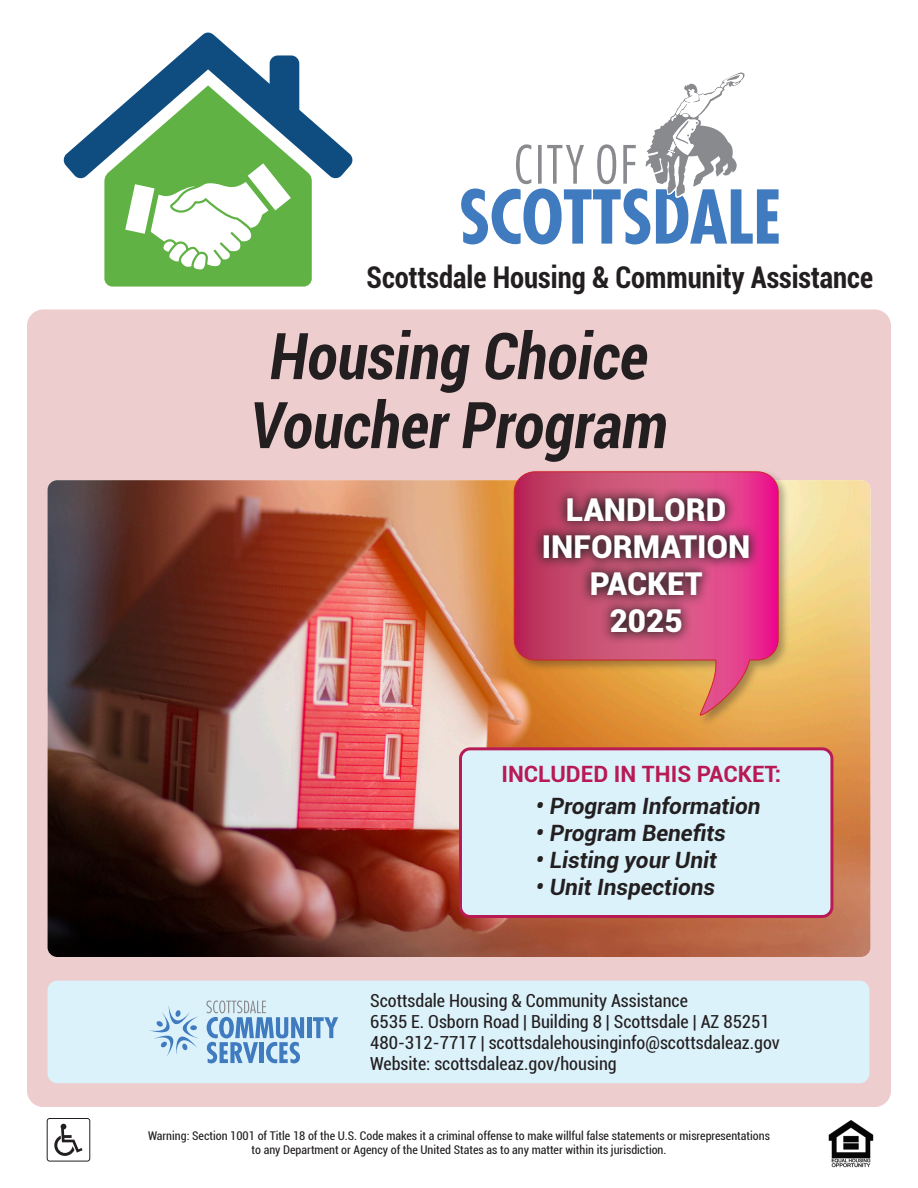
<style>
.page{position:relative;width:918px;height:1188px;background:#fff}
.page>*{position:absolute;margin:0;border:0;box-sizing:border-box;transform-origin:0 0}
.t1{font:italic 700 condensed 64.5px "Roboto";color:#231f20;scale:.95 1}
.t2{font:900 31.5px/37.2px "Roboto";color:#fff;text-align:center}
.t3{font:700 condensed 30px "Roboto";color:#231f20;scale:.95 1}
.t4{font:italic 700 22.5px "Roboto";color:#231f20}
.t5{font:700 22.5px "Roboto";color:#b71a54}
.t6{font:condensed 18px/21px "Roboto";color:#231f20}
.t7{font:condensed 12px "Roboto";color:#231f20}
</style>
<div class="page">
<div style="left:27px;top:309px;width:864px;height:798px;background:#eecdcf;border-radius:16px"></div>
<div style="left:48px;top:981px;width:821px;height:102px;background:#dcf2fb;border-radius:10px"></div>
<img style="left:48px;top:480px;width:822px;height:477px">
<div style="left:511px;top:469px;width:279px;height:258px;background:#231f20;opacity:.35"></div>
<svg style="left:513px;top:471px;width:266px;height:245px;background:#d7675c"></svg>
<svg style="left:63px;top:32px;width:290px;height:255px"></svg>
<div style="left:461px;top:749px;width:371px;height:167px;background:#dcf2fb;border-radius:10px"></div>
<div style="left:459px;top:747px;width:374px;height:171px;border:3px solid #b71a54;border-radius:10px"></div>
<svg style="left:532px;top:487px;width:229px;height:157px;background:#a23e62"></svg>
<hr style="left:307px;top:1017px;width:4px;height:21px;background:#407bbf">
<svg style="left:313px;top:1017px;width:25px;height:21px"></svg>
<svg style="left:206px;top:1000px;width:98px;height:63px"></svg>
<svg style="left:149px;top:1006px;width:49px;height:50px"></svg>
<svg style="left:461px;top:72px;width:318px;height:172px"></svg>
<div style="left:47px;top:1118px;width:43px;height:43px;border:1px solid #231f20;border-radius:3px"></div>
<svg style="left:54px;top:1124px;width:29px;height:32px"></svg>
<img style="left:828px;top:1120px;width:45px;height:48px">
<p class="t3" style="left:367px;top:257px;width:535px">Scottsdale Housing &amp; Community Assistance</p>
<p class="t1" style="left:270px;top:311px;width:400px">Housing Choice</p>
<p class="t1" style="left:250px;top:380px;width:441px">Voucher Program</p>
<p class="t2" style="left:566px;top:490px;width:162px">LANDLORD</p>
<p class="t2" style="left:542px;top:527px;width:210px">INFORMATION<br>PACKET</p>
<p class="t2" style="left:610px;top:601px;width:74px">2025</p>
<p class="t5" style="left:501px;top:758px;width:281px">INCLUDED IN THIS PACKET:</p>
<p class="t4" style="left:536px;top:790px;width:226px">• Program Information</p>
<p class="t4" style="left:536px;top:817px;width:191px">• Program Benefits</p>
<p class="t4" style="left:536px;top:844px;width:182px">• Listing your Unit</p>
<p class="t4" style="left:536px;top:871px;width:181px">• Unit Inspections</p>
<p class="t6" style="left:370px;top:990px;width:319px">Scottsdale Housing &amp; Community Assistance</p>
<p class="t6" style="left:370px;top:1011px;width:401px">6535 E. Osborn Road | Building 8 | Scottsdale | AZ 85251</p>
<p class="t6" style="left:370px;top:1032px;width:411px">480-312-7717 | scottsdalehousinginfo@scottsdaleaz.gov<br>Website: scottsdaleaz.gov/housing</p>
<p class="t7" style="left:148px;top:1127px;width:623px">Warning: Section 1001 of Title 18 of the U.S. Code makes it a criminal offense to make willful false statements or misrepresentations</p>
<p class="t7" style="left:252px;top:1142px;width:416px">to any Department or Agency of the United States as to any matter within its jurisdiction.</p>
</div>
